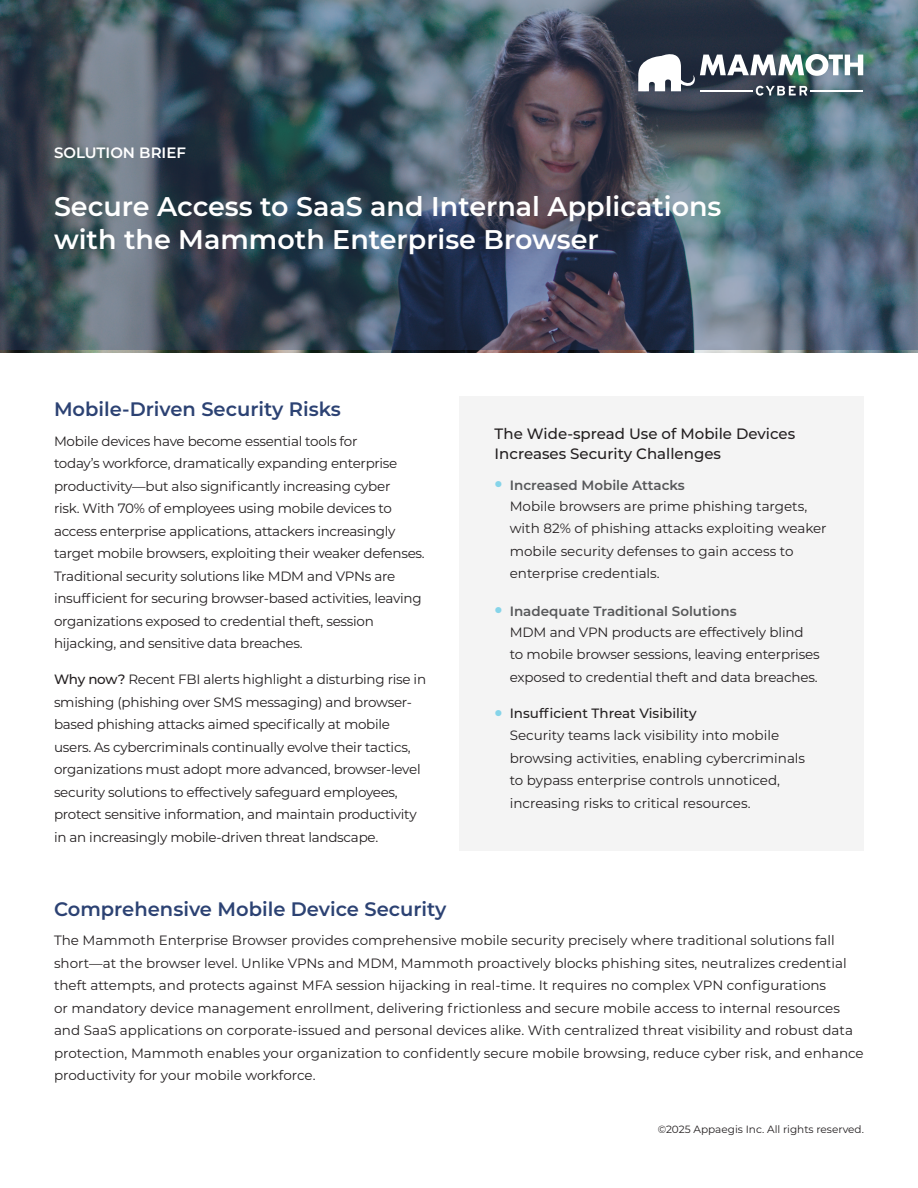
<style>
.page{position:relative;width:918px;height:1188px;background:#fff}
.page>*{position:absolute;margin:0;border:0;box-sizing:border-box;transform-origin:0 0}
.t1{font:600 27px/32.4px "Montserrat";color:#fff}
.t2{font:600 19.5px "Montserrat";color:#2c4273}
.t3{font:500 15px/19.8px "Montserrat";color:#231f20}
.t4{font:600 15px "Montserrat";color:#fff}
.t5{font:13.5px/22.5px "Montserrat";letter-spacing:-.015em;color:#231f20}
.t6{font:10.5px "Montserrat";color:#231f20}
.s1{font-weight:500}
.s2{font-weight:800;font-size:21px;color:#86d4e9}
.s3{font-weight:600;color:#57585a}
</style>
<div class="page">
<img style="left:0;top:0;width:918px;height:350px">
<svg style="left:638px;top:54px;width:225px;height:42px"></svg>
<div style="left:459px;top:396px;width:405px;height:455px;background:#f4f4f4"></div>
<p class="t4" style="left:54px;top:142px;width:134px">SOLUTION BRIEF</p>
<h1 class="t1" style="left:54px;top:189px;width:669px">Secure Access to SaaS and Internal Applications with the Mammoth Enterprise Browser</h1>
<h2 class="t2" style="left:54px;top:396px;width:288px">Mobile-Driven Security Risks</h2>
<p class="t5" style="left:54px;top:429px;width:372px">Mobile devices have become essential tools for<br>today’s workforce, dramatically expanding enterprise productivity—but also significantly increasing cyber<br>risk. With 70% of employees using mobile devices to access enterprise applications, attackers increasingly target mobile browsers, exploiting their weaker defenses.<br>Traditional security solutions like MDM and VPNs are insufficient for securing browser-based activities, leaving organizations exposed to credential theft, session hijacking, and sensitive data breaches.</p>
<p class="t5" style="left:54px;top:668px;width:374px"><span class="s1">Why now?</span> Recent FBI alerts highlight a disturbing rise in smishing (phishing over SMS messaging) and browser&shy;based phishing attacks aimed specifically at mobile users. As cybercriminals continually evolve their tactics, organizations must adopt more advanced, browser-level security solutions to effectively safeguard employees, protect sensitive information, and maintain productivity in an increasingly mobile-driven threat landscape.</p>
<p class="t3" style="left:495px;top:423px;width:302px">The Wide-spread Use of Mobile Devices<br>Increases Security Challenges</p>
<p class="t5" style="left:510px;top:474px;width:299px;line-height:21px;text-indent:-15px"><span class="s2">•</span> <span class="s3">Increased Mobile Attacks<br></span>Mobile browsers are prime phishing targets,</p>
<p class="t5" style="left:510px;top:517px;width:318px">with 82% of phishing attacks exploiting weaker mobile security defenses to gain access to enterprise credentials.</p>
<p class="t5" style="left:510px;top:600px;width:295px;line-height:21px;text-indent:-15px"><span class="s2">•</span> <span class="s3">Inadequate Traditional Solutions<br></span>MDM and VPN products are effectively blind</p>
<p class="t5" style="left:510px;top:643px;width:312px">to mobile browser sessions, leaving enterprises exposed to credential theft and data breaches.</p>
<p class="t5" style="left:510px;top:701px;width:297px;text-indent:-15px"><span class="s2">•</span> <span class="s1">Insufficient Threat Visibility<br></span>Security teams lack visibility into mobile browsing activities, enabling cybercriminals to bypass enterprise controls unnoticed, increasing risks to critical resources.</p>
<h2 class="t2" style="left:54px;top:895px;width:394px">Comprehensive Mobile Device Security</h2>
<p class="t5" style="left:54px;top:929px;width:811px">The Mammoth Enterprise Browser provides comprehensive mobile security precisely where traditional solutions fall short—at the browser level. Unlike VPNs and MDM, Mammoth proactively blocks phishing sites, neutralizes credential theft attempts, and protects against MFA session hijacking in real-time. It requires no complex VPN configurations<br>or mandatory device management enrollment, delivering frictionless and secure mobile access to internal resources and SaaS applications on corporate-issued and personal devices alike. With centralized threat visibility and robust data protection, Mammoth enables your organization to confidently secure mobile browsing, reduce cyber risk, and enhance productivity for your mobile workforce.</p>
<p class="t6" style="left:658px;top:1122px;width:208px">©2025 Appaegis Inc. All rights reserved.</p>
</div>
